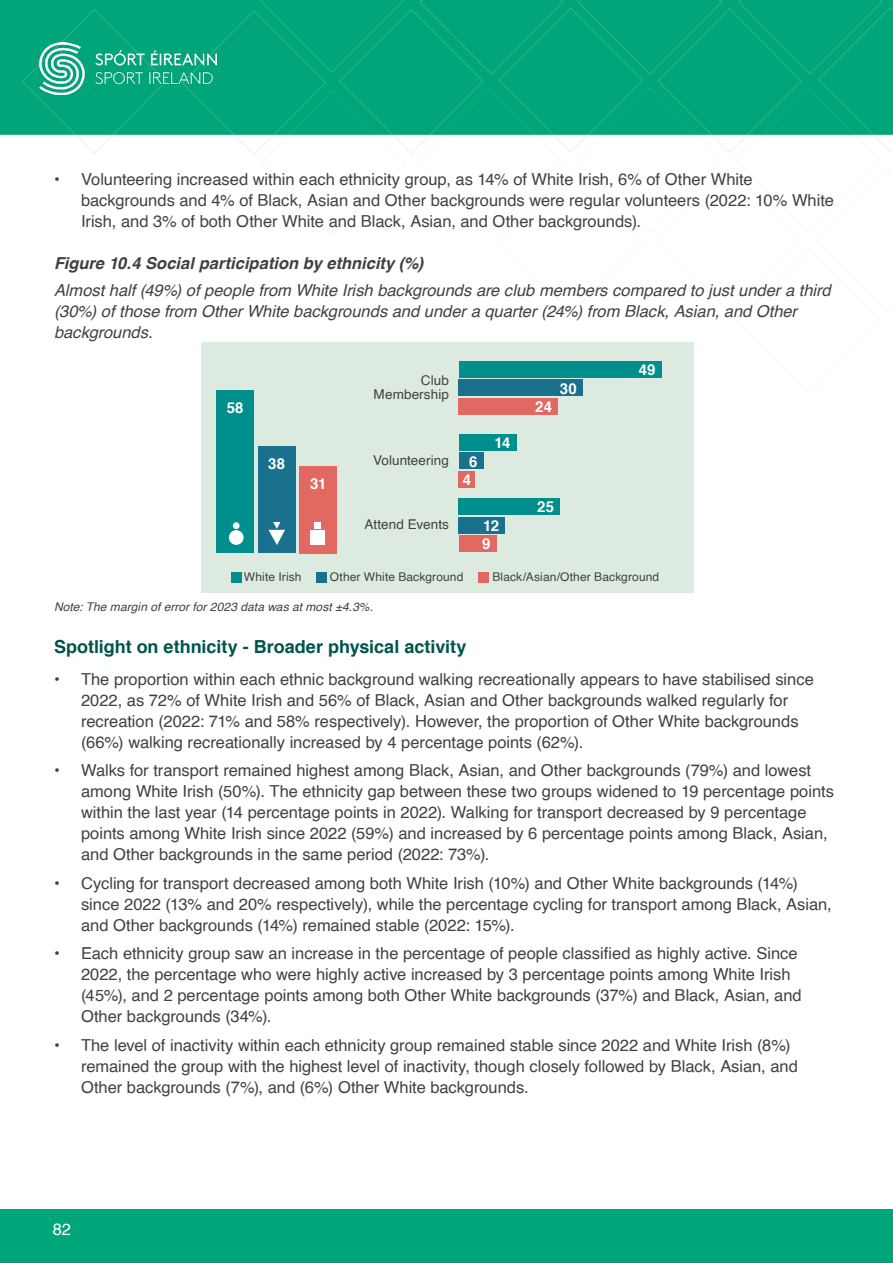
<style>
.page{position:relative;width:893px;height:1263px;background:#fff}
.page>*{position:absolute;margin:0;border:0;box-sizing:border-box;transform-origin:0 0}
.Heading_2{font:700 18px "Helvetica";color:#00544d}
.t1{font:16.5px/21px "Helvetica";color:#414141}
.t2{font:italic 16.5px/21px "Helvetica";color:#414141}
.t3{font:italic 700 16.5px "Helvetica";color:#414141}
.t4{font:16.5px "Helvetica";color:#fff}
.Footer_Info{font:700 15px "Helvetica";letter-spacing:.015em;color:#fff}
.t5{font:13.5px "Helvetica";letter-spacing:.005em;color:#414141}
.t6{font:12px "Helvetica";letter-spacing:.01em;color:#414141}
.t7{font:italic 12px "Helvetica";letter-spacing:.01em;color:#414141}
</style>
<div class="page">
<div style="left:0;top:0;width:180px;height:135px;background:#00a579"></div>
<svg style="left:20px;top:7px;width:148px;height:147px"></svg>
<svg style="left:180px;top:0;width:713px;height:396px"></svg>
<div style="left:0;top:1209px;width:893px;height:54px;background:#00a579"></div>
<img style="left:39px;top:43px;width:177px;height:52px">
<div style="left:201px;top:342px;width:492px;height:251px;background:#dceadf"></div>
<div style="left:300px;top:466px;width:37px;height:87px;background:#e26862"></div>
<div style="left:258px;top:446px;width:37px;height:107px;background:#19718e"></div>
<div style="left:217px;top:390px;width:37px;height:163px;background:#008f8c"></div>
<div style="left:459px;top:535px;width:37px;height:17px;background:#e26862"></div>
<div style="left:459px;top:517px;width:46px;height:16px;background:#19718e"></div>
<div style="left:459px;top:498px;width:101px;height:17px;background:#008f8c"></div>
<div style="left:459px;top:471px;width:16px;height:17px;background:#e26862"></div>
<div style="left:459px;top:453px;width:24px;height:16px;background:#19718e"></div>
<div style="left:459px;top:434px;width:58px;height:17px;background:#008f8c"></div>
<div style="left:459px;top:398px;width:99px;height:17px;background:#e26862"></div>
<div style="left:459px;top:380px;width:124px;height:16px;background:#19718e"></div>
<div style="left:459px;top:361px;width:203px;height:17px;background:#008f8c"></div>
<div style="left:233px;top:522px;width:7px;height:7px;background:#fff;border-radius:50%"></div>
<div style="left:229px;top:530px;width:15px;height:15px;background:#fff;border-radius:50%"></div>
<svg style="left:268px;top:522px;width:17px;height:23px"></svg>
<div style="left:314px;top:522px;width:7px;height:7px;background:#fff"></div>
<div style="left:310px;top:530px;width:15px;height:15px;background:#fff"></div>
<div style="left:231px;top:572px;width:11px;height:10px;background:#008f8c"></div>
<div style="left:317px;top:572px;width:10px;height:10px;background:#19718e"></div>
<div style="left:479px;top:572px;width:10px;height:10px;background:#e26862"></div>
<p class="t1" style="left:81px;top:169px;width:754px;text-indent:-27px">• Volunteering increased within each ethnicity group, as 14% of White Irish, 6% of Other White backgrounds and 4% of Black, Asian and Other backgrounds were regular volunteers (2022: 10% White<br>Irish, and 3% of both Other White and Black, Asian, and Other backgrounds).</p>
<p class="t3" style="left:54px;top:249px;width:371px">Figure 10.4 Social participation by ethnicity (%)</p>
<p class="t2" style="left:54px;top:280px;width:778px">Almost half (49%) of people from White Irish backgrounds are club members compared to just under a third (30%) of those from Other White backgrounds and under a quarter (24%) from Black, Asian, and Other backgrounds.</p>
<p class="Footer_Info" style="left:227px;top:395px;width:18px">58</p>
<p class="Footer_Info" style="left:268px;top:452px;width:18px">38</p>
<p class="Footer_Info" style="left:310px;top:471px;width:18px">31</p>
<p class="t5" style="left:421px;top:370px;width:29px">Club</p>
<p class="t5" style="left:374px;top:384px;width:77px">Membership</p>
<p class="t5" style="left:373px;top:450px;width:77px">Volunteering</p>
<p class="t5" style="left:365px;top:514px;width:86px">Attend Events</p>
<p class="Footer_Info" style="left:469px;top:449px;width:10px">6</p>
<p class="Footer_Info" style="left:463px;top:467px;width:10px">4</p>
<p class="Footer_Info" style="left:495px;top:431px;width:17px">14</p>
<p class="Footer_Info" style="left:483px;top:513px;width:18px">12</p>
<p class="Footer_Info" style="left:482px;top:531px;width:10px">9</p>
<p class="Footer_Info" style="left:535px;top:394px;width:18px">24</p>
<p class="Footer_Info" style="left:560px;top:376px;width:18px">30</p>
<p class="Footer_Info" style="left:537px;top:495px;width:18px">25</p>
<p class="Footer_Info" style="left:639px;top:358px;width:18px">49</p>
<p class="t6" style="left:244px;top:567px;width:59px">White Irish</p>
<p class="t6" style="left:330px;top:567px;width:135px">Other White Background</p>
<p class="t6" style="left:492px;top:567px;width:168px">Black/Asian/Other Background</p>
<p class="t7" style="left:54px;top:597px;width:321px">Note: The margin of error for 2023 data was at most ±4.3%.</p>
<p class="Heading_2" style="left:54px;top:632px;width:414px">Spotlight on ethnicity - Broader physical activity</p>
<p class="t1" style="left:81px;top:669px;width:734px;text-indent:-27px">• The proportion within each ethnic background walking recreationally appears to have stabilised since 2022, as 72% of White Irish and 56% of Black, Asian and Other backgrounds walked regularly for recreation (2022: 71% and 58% respectively). However, the proportion of Other White backgrounds (66%) walking recreationally increased by 4 percentage points (62%).</p>
<p class="t1" style="left:81px;top:761px;width:754px;text-indent:-27px">• Walks for transport remained highest among Black, Asian, and Other backgrounds (79%) and lowest among White Irish (50%). The ethnicity gap between these two groups widened to 19 percentage points within the last year (14 percentage points in 2022). Walking for transport decreased by 9 percentage points among White Irish since 2022 (59%) and increased by 6 percentage points among Black, Asian, and Other backgrounds in the same period (2022: 73%).</p>
<p class="t1" style="left:81px;top:873px;width:752px;text-indent:-27px">• Cycling for transport decreased among both White Irish (10%) and Other White backgrounds (14%) since 2022 (13% and 20% respectively), while the percentage cycling for transport among Black, Asian, and Other backgrounds (14%) remained stable (2022: 15%).</p>
<p class="t1" style="left:81px;top:944px;width:722px;text-indent:-27px">• Each ethnicity group saw an increase in the percentage of people classified as highly active. Since 2022, the percentage who were highly active increased by 3 percentage points among White Irish (45%), and 2 percentage points among both Other White backgrounds (37%) and Black, Asian, and Other backgrounds (34%).</p>
<p class="t1" style="left:81px;top:1035px;width:718px;text-indent:-27px">• The level of inactivity within each ethnicity group remained stable since 2022 and White Irish (8%) remained the group with the highest level of inactivity, though closely followed by Black, Asian, and<br>Other backgrounds (7%), and (6%) Other White backgrounds.</p>
<p class="t4" style="left:53px;top:1216px;width:20px">82</p>
</div>
